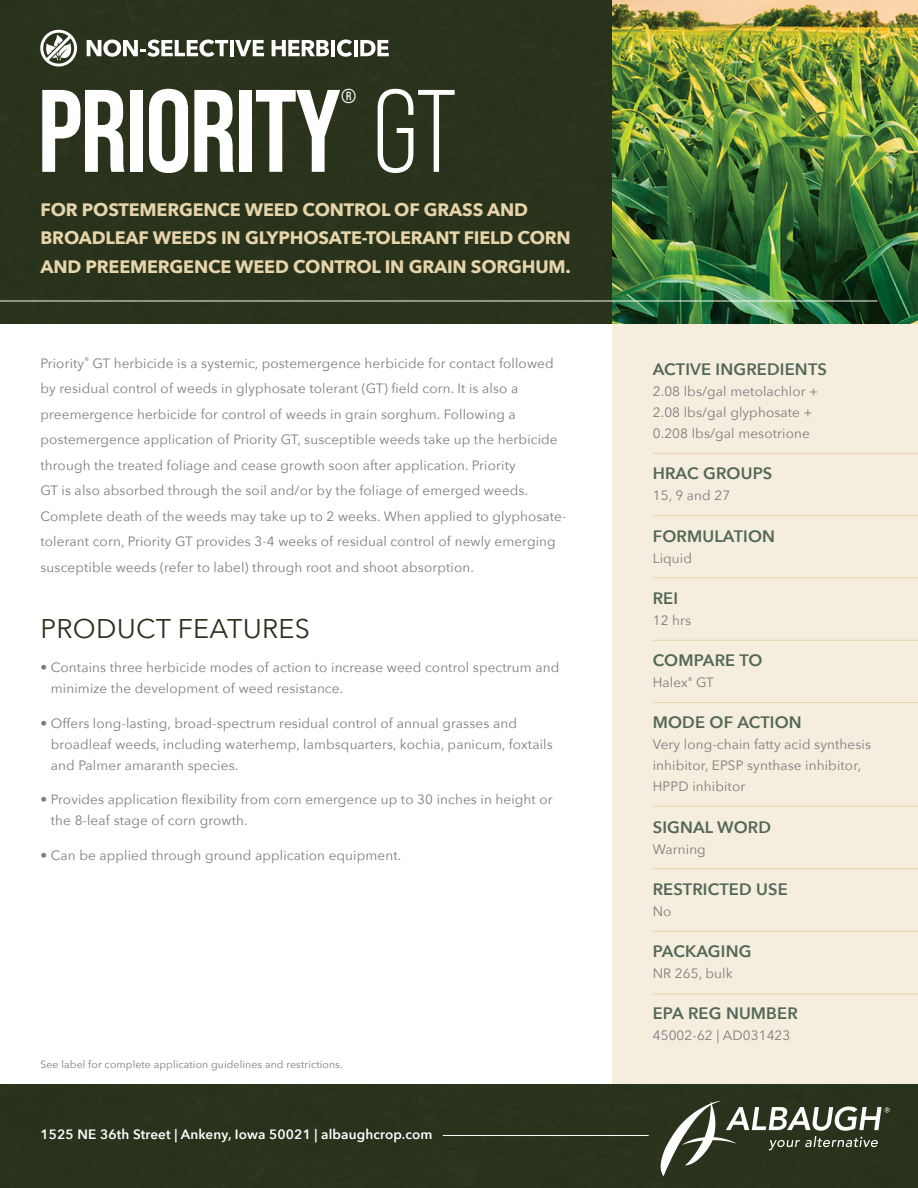
<style>
.page{position:relative;width:918px;height:1188px;background:#fff}
.page>*{position:absolute;margin:0;border:0;box-sizing:border-box;transform-origin:0 0}
.t1{font:700 117px "Bebas Neue Pro";letter-spacing:-.02em;color:#fff}
.t2{font:27px "Avenir Next";letter-spacing:.01em;color:#29321b}
.t3{font:20.1px "Bebas Neue Pro";color:#fff}
.t4{font:700 18px/28.5px "Avenir Next";letter-spacing:-.01em;color:#e6d4aa}
.t5{font:600 16.5px "Avenir Next";letter-spacing:.01em;color:#536758}
.t6{font:13.5px/25.5px "Avenir Next";letter-spacing:.01em;color:#7a7c81}
.t7{font:600 13.5px "Avenir Next";letter-spacing:.01em;color:#fff}
.t8{font:10.5px "Avenir Next";letter-spacing:.01em;color:#7a7c81}
.s1{font-weight:400}
</style>
<div class="page">
<div style="left:0;top:0;width:612px;height:324px;background:#29321b"></div>
<svg style="left:87px;top:40px;width:141px;height:17px"></svg>
<hr style="left:230px;top:40px;width:4px;height:16px;background:#fff">
<svg style="left:235px;top:40px;width:29px;height:16px"></svg>
<svg style="left:272px;top:40px;width:57px;height:16px"></svg>
<hr style="left:331px;top:40px;width:4px;height:16px;background:#fff">
<svg style="left:337px;top:40px;width:15px;height:17px"></svg>
<hr style="left:354px;top:40px;width:4px;height:16px;background:#fff">
<svg style="left:360px;top:40px;width:29px;height:16px"></svg>
<svg style="left:40px;top:30px;width:39px;height:37px"></svg>
<div style="left:612px;top:302px;width:306px;height:799px;background:#f5eddd"></div>
<hr style="left:653px;top:453px;width:265px;height:1px;background:#e6d4aa">
<hr style="left:653px;top:515px;width:265px;height:1px;background:#e6d4aa">
<hr style="left:653px;top:578px;width:265px;height:1px;background:#e6d4aa">
<hr style="left:653px;top:640px;width:265px;height:1px;background:#e6d4aa">
<hr style="left:653px;top:931px;width:265px;height:1px;background:#e6d4aa">
<hr style="left:653px;top:702px;width:265px;height:1px;background:#e6d4aa">
<hr style="left:653px;top:994px;width:265px;height:1px;background:#e6d4aa">
<hr style="left:653px;top:806px;width:265px;height:1px;background:#e6d4aa">
<hr style="left:653px;top:868px;width:265px;height:1px;background:#e6d4aa">
<img style="left:612px;top:0;width:306px;height:324px">
<hr style="left:0;top:301px;width:878px;height:1px;background:#f9f8f4">
<div style="left:0;top:1084px;width:918px;height:104px;background:#29321b"></div>
<hr style="left:443px;top:1135px;width:206px;height:1px;background:#fff">
<svg style="left:661px;top:1101px;width:229px;height:75px;background:#4e5542"></svg>
<h1 class="t1" style="left:38px;top:64px;width:421px">PRIORITY <span class="s1">GT</span></h1>
<h3 class="t3" style="left:341px;top:85px;width:17px">®</h3>
<h3 class="t4" style="left:40px;top:195px;width:532px">FOR POSTEMERGENCE WEED CONTROL OF GRASS AND<br>BROADLEAF WEEDS IN GLYPHOSATE-TOLERANT FIELD CORN<br>AND PREEMERGENCE WEED CONTROL IN GRAIN SORGHUM.</h3>
<p class="t6" style="left:40px;top:350px;width:527px">Priority<sup>®</sup> GT herbicide is a systemic, postemergence herbicide for contact followed by residual control of weeds in glyphosate tolerant (GT) field corn. It is also a preemergence herbicide for control of weeds in grain sorghum. Following a postemergence application of Priority GT, susceptible weeds take up the herbicide through the treated foliage and cease growth soon after application. Priority<br>GT is also absorbed through the soil and/or by the foliage of emerged weeds.<br>Complete death of the weeds may take up to 2 weeks. When applied to glyphosate&shy;tolerant corn, Priority GT provides 3-4 weeks of residual control of newly emerging susceptible weeds (refer to label) through root and shoot absorption.</p>
<h2 class="t2" style="left:40px;top:606px;width:271px">PRODUCT FEATURES</h2>
<p class="t6" style="left:51px;top:656px;width:510px;line-height:21px;text-indent:-10px">• Contains three herbicide modes of action to increase weed control spectrum and minimize the development of weed resistance.</p>
<p class="t6" style="left:51px;top:712px;width:503px;line-height:21px;text-indent:-10px">• Offers long-lasting, broad-spectrum residual control of annual grasses and broadleaf weeds, including waterhemp, lambsquarters, kochia, panicum, foxtails and Palmer amaranth species.</p>
<p class="t6" style="left:51px;top:788px;width:503px;line-height:21px;text-indent:-10px">• Provides application flexibility from corn emergence up to 30 inches in height or the 8-leaf stage of corn growth.</p>
<p class="t6" style="left:40px;top:842px;width:362px">• Can be applied through ground application equipment.</p>
<p class="t8" style="left:40px;top:1055px;width:304px">See label for complete application guidelines and restrictions.</p>
<p class="t7" style="left:40px;top:1123px;width:394px">1525 NE 36th Street | Ankeny, Iowa 50021 | albaughcrop.com</p>
<p class="t5" style="left:653px;top:355px;width:176px">ACTIVE INGREDIENTS</p>
<p class="t6" style="left:653px;top:380px;width:167px;line-height:21px">2.08 lbs/gal metolachlor +<br>2.08 lbs/gal glyphosate +<br>0.208 lbs/gal mesotrione</p>
<p class="t5" style="left:653px;top:459px;width:121px">HRAC GROUPS</p>
<p class="t6" style="left:653px;top:482px;width:79px">15, 9 and 27</p>
<p class="t5" style="left:653px;top:522px;width:124px">FORMULATION</p>
<p class="t6" style="left:653px;top:545px;width:41px">Liquid</p>
<p class="t5" style="left:653px;top:584px;width:27px">REI</p>
<p class="t6" style="left:653px;top:607px;width:40px">12 hrs</p>
<p class="t5" style="left:653px;top:646px;width:111px">COMPARE TO</p>
<p class="t6" style="left:653px;top:669px;width:63px">Halex<sup>®</sup> GT</p>
<p class="t5" style="left:653px;top:708px;width:151px">MODE OF ACTION</p>
<p class="t6" style="left:653px;top:734px;width:220px;line-height:21px">Very long-chain fatty acid synthesis inhibitor, EPSP synthase inhibitor,<br>HPPD inhibitor</p>
<p class="t5" style="left:653px;top:813px;width:120px">SIGNAL WORD</p>
<p class="t6" style="left:653px;top:836px;width:55px">Warning</p>
<p class="t5" style="left:653px;top:875px;width:137px">RESTRICTED USE</p>
<p class="t6" style="left:653px;top:898px;width:20px">No</p>
<p class="t5" style="left:653px;top:937px;width:100px">PACKAGING</p>
<p class="t6" style="left:653px;top:960px;width:81px">NR 265, bulk</p>
<p class="t5" style="left:653px;top:999px;width:147px">EPA REG NUMBER</p>
<p class="t6" style="left:653px;top:1022px;width:139px">45002-62 | AD031423</p>
</div>
